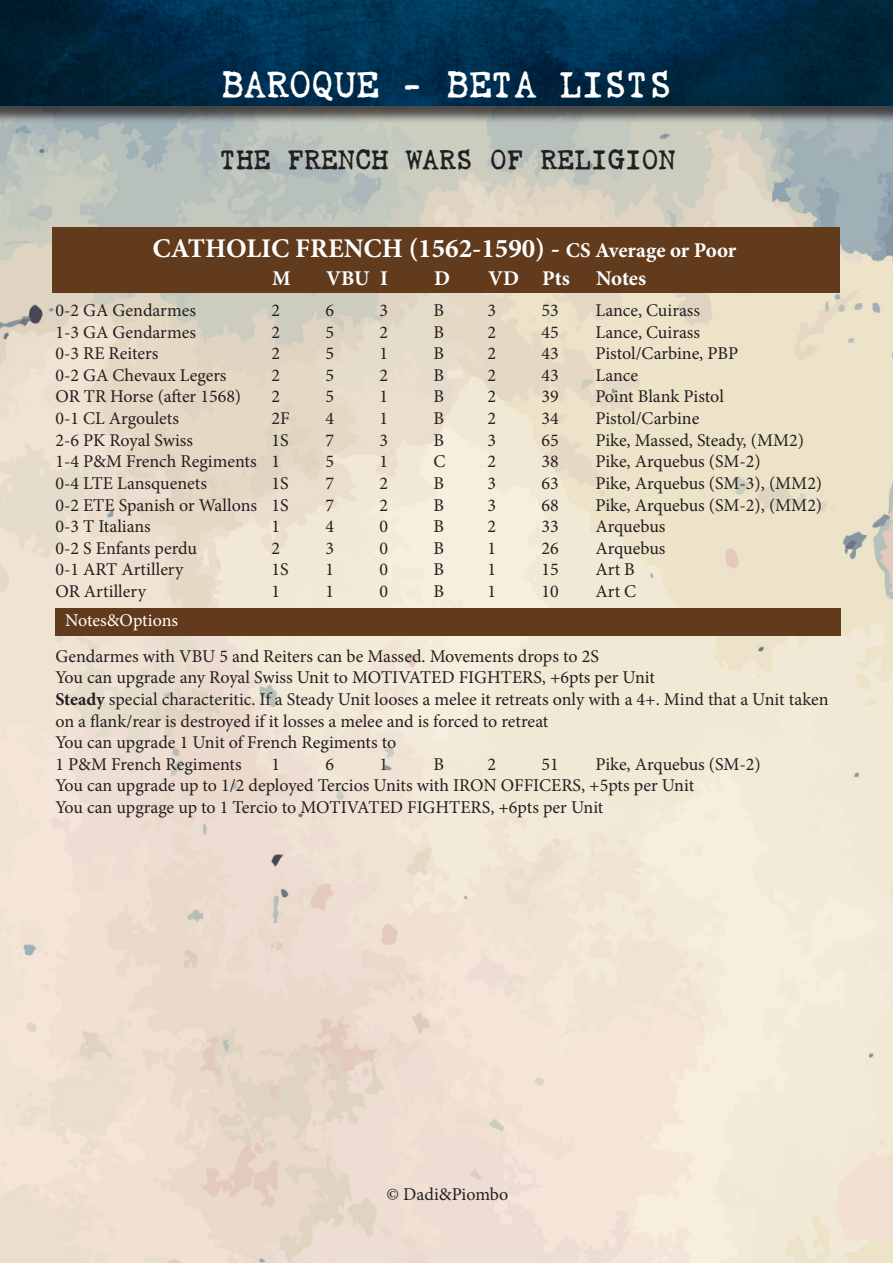
<style>
.page{position:relative;width:893px;height:1263px;background:#fff}
.page>*{position:absolute;margin:0;border:0;box-sizing:border-box;transform-origin:0 0}
.t1{font:36px "Gabriele Bad AH";color:#fff}
.t2{font:700 27px "Minion Pro";color:#fff}
.t3{font:27px "Gabriele Bad AH";color:#231f20}
.t4{font:700 21px "Minion Pro";color:#fff}
.t5{font:18px/21.6px "Minion Pro";color:#231f20}
.t6{font:18px "Minion Pro";letter-spacing:-.005em;color:#fff}
.s1{font-size:21px}
.s2{font-weight:700}
</style>
<div class="page">
<img style="left:0;top:124px;width:893px;height:1139px">
<div style="left:0;top:0;width:893px;height:124px;background:#231f20;opacity:.75"></div>
<img style="left:0;top:0;width:893px;height:106px">
<div style="left:53px;top:227px;width:787px;height:66px;background:#623b1d"></div>
<div style="left:55px;top:608px;width:786px;height:28px;background:#623b1d"></div>
<p class="t1" style="left:221px;top:64px;width:452px">BAROQUE - BETA LISTS</p>
<p class="t3" style="left:220px;top:145px;width:457px">THE FRENCH WARS OF RELIGION</p>
<p class="t2" style="left:152px;top:229px;width:585px">CATHOLIC FRENCH (1562-1590) - <span class="s1">CS Average or Poor</span></p>
<p class="t4" style="left:272px;top:264px;width:20px">M</p>
<p class="t4" style="left:326px;top:264px;width:63px">VBU I</p>
<p class="t4" style="left:434px;top:264px;width:17px">D</p>
<p class="t4" style="left:488px;top:264px;width:83px">VD Pts</p>
<p class="t4" style="left:596px;top:264px;width:52px">Notes</p>
<p class="t5" style="left:55px;top:300px;width:142px">0-2 GA Gendarmes</p>
<p class="t5" style="left:271px;top:300px;width:10px">2</p>
<p class="t5" style="left:325px;top:300px;width:10px">6</p>
<p class="t5" style="left:379px;top:300px;width:10px">3</p>
<p class="t5" style="left:433px;top:300px;width:12px">B</p>
<p class="t5" style="left:487px;top:300px;width:10px">3</p>
<p class="t5" style="left:541px;top:300px;width:19px">53</p>
<p class="t5" style="left:595px;top:300px;width:106px">Lance, Cuirass</p>
<p class="t5" style="left:55px;top:321px;width:142px">1-3 GA Gendarmes</p>
<p class="t5" style="left:271px;top:321px;width:10px">2</p>
<p class="t5" style="left:325px;top:321px;width:10px">5</p>
<p class="t5" style="left:379px;top:321px;width:10px">2</p>
<p class="t5" style="left:433px;top:321px;width:12px">B</p>
<p class="t5" style="left:487px;top:321px;width:10px">2</p>
<p class="t5" style="left:541px;top:321px;width:19px">45</p>
<p class="t5" style="left:595px;top:321px;width:106px">Lance, Cuirass</p>
<p class="t5" style="left:55px;top:343px;width:104px">0-3 RE Reiters</p>
<p class="t5" style="left:271px;top:343px;width:10px">2</p>
<p class="t5" style="left:325px;top:343px;width:10px">5</p>
<p class="t5" style="left:379px;top:343px;width:10px">1</p>
<p class="t5" style="left:433px;top:343px;width:12px">B</p>
<p class="t5" style="left:487px;top:343px;width:10px">2</p>
<p class="t5" style="left:541px;top:343px;width:19px">43</p>
<p class="t5" style="left:595px;top:343px;width:144px">Pistol/Carbine, PBP</p>
<p class="t5" style="left:55px;top:364px;width:173px">0-2 GA Chevaux Legers</p>
<p class="t5" style="left:271px;top:364px;width:10px">2</p>
<p class="t5" style="left:325px;top:364px;width:10px">5</p>
<p class="t5" style="left:379px;top:364px;width:10px">2</p>
<p class="t5" style="left:433px;top:364px;width:12px">B</p>
<p class="t5" style="left:487px;top:364px;width:10px">2</p>
<p class="t5" style="left:541px;top:364px;width:19px">43</p>
<p class="t5" style="left:595px;top:364px;width:44px">Lance</p>
<p class="t5" style="left:55px;top:386px;width:187px">OR TR Horse (after 1568)</p>
<p class="t5" style="left:271px;top:386px;width:10px">2</p>
<p class="t5" style="left:325px;top:386px;width:10px">5</p>
<p class="t5" style="left:379px;top:386px;width:10px">1</p>
<p class="t5" style="left:433px;top:386px;width:12px">B</p>
<p class="t5" style="left:487px;top:386px;width:10px">2</p>
<p class="t5" style="left:541px;top:386px;width:19px">39</p>
<p class="t5" style="left:595px;top:386px;width:130px">Point Blank Pistol</p>
<p class="t5" style="left:55px;top:408px;width:125px">0-1 CL Argoulets</p>
<p class="t5" style="left:271px;top:408px;width:20px">2F</p>
<p class="t5" style="left:325px;top:408px;width:10px">4</p>
<p class="t5" style="left:379px;top:408px;width:10px">1</p>
<p class="t5" style="left:433px;top:408px;width:12px">B</p>
<p class="t5" style="left:487px;top:408px;width:10px">2</p>
<p class="t5" style="left:541px;top:408px;width:19px">34</p>
<p class="t5" style="left:595px;top:408px;width:105px">Pistol/Carbine</p>
<p class="t5" style="left:55px;top:429px;width:139px">2-6 PK Royal Swiss</p>
<p class="t5" style="left:271px;top:429px;width:19px">1S</p>
<p class="t5" style="left:325px;top:429px;width:10px">7</p>
<p class="t5" style="left:379px;top:429px;width:10px">3</p>
<p class="t5" style="left:433px;top:429px;width:12px">B</p>
<p class="t5" style="left:487px;top:429px;width:10px">3</p>
<p class="t5" style="left:541px;top:429px;width:19px">65</p>
<p class="t5" style="left:595px;top:429px;width:210px">Pike, Massed, Steady, (MM2)</p>
<p class="t5" style="left:55px;top:451px;width:226px">1-4 P&amp;M French Regiments 1</p>
<p class="t5" style="left:325px;top:451px;width:10px">5</p>
<p class="t5" style="left:379px;top:451px;width:10px">1</p>
<p class="t5" style="left:433px;top:451px;width:13px">C</p>
<p class="t5" style="left:487px;top:451px;width:10px">2</p>
<p class="t5" style="left:541px;top:451px;width:19px">38</p>
<p class="t5" style="left:595px;top:451px;width:167px">Pike, Arquebus (SM-2)</p>
<p class="t5" style="left:55px;top:472px;width:153px">0-4 LTE Lansquenets</p>
<p class="t5" style="left:271px;top:472px;width:19px">1S</p>
<p class="t5" style="left:325px;top:472px;width:10px">7</p>
<p class="t5" style="left:379px;top:472px;width:10px">2</p>
<p class="t5" style="left:433px;top:472px;width:12px">B</p>
<p class="t5" style="left:487px;top:472px;width:10px">3</p>
<p class="t5" style="left:541px;top:472px;width:19px">63</p>
<p class="t5" style="left:595px;top:472px;width:228px">Pike, Arquebus (SM-3), (MM2)</p>
<p class="t5" style="left:55px;top:494px;width:235px">0-2 ETE Spanish or Wallons 1S</p>
<p class="t5" style="left:325px;top:494px;width:10px">7</p>
<p class="t5" style="left:379px;top:494px;width:10px">2</p>
<p class="t5" style="left:433px;top:494px;width:12px">B</p>
<p class="t5" style="left:487px;top:494px;width:10px">3</p>
<p class="t5" style="left:541px;top:494px;width:19px">68</p>
<p class="t5" style="left:595px;top:494px;width:228px">Pike, Arquebus (SM-2), (MM2)</p>
<p class="t5" style="left:55px;top:516px;width:97px">0-3 T Italians</p>
<p class="t5" style="left:271px;top:516px;width:10px">1</p>
<p class="t5" style="left:325px;top:516px;width:10px">4</p>
<p class="t5" style="left:379px;top:516px;width:10px">0</p>
<p class="t5" style="left:433px;top:516px;width:12px">B</p>
<p class="t5" style="left:487px;top:516px;width:10px">2</p>
<p class="t5" style="left:541px;top:516px;width:19px">33</p>
<p class="t5" style="left:595px;top:516px;width:72px">Arquebus</p>
<p class="t5" style="left:55px;top:537px;width:143px">0-2 S Enfants perdu</p>
<p class="t5" style="left:271px;top:537px;width:10px">2</p>
<p class="t5" style="left:325px;top:537px;width:10px">3</p>
<p class="t5" style="left:379px;top:537px;width:10px">0</p>
<p class="t5" style="left:433px;top:537px;width:12px">B</p>
<p class="t5" style="left:487px;top:537px;width:10px">1</p>
<p class="t5" style="left:541px;top:537px;width:19px">26</p>
<p class="t5" style="left:595px;top:537px;width:72px">Arquebus</p>
<p class="t5" style="left:55px;top:559px;width:130px">0-1 ART Artillery</p>
<p class="t5" style="left:271px;top:559px;width:19px">1S</p>
<p class="t5" style="left:325px;top:559px;width:10px">1</p>
<p class="t5" style="left:379px;top:559px;width:10px">0</p>
<p class="t5" style="left:433px;top:559px;width:12px">B</p>
<p class="t5" style="left:487px;top:559px;width:10px">1</p>
<p class="t5" style="left:541px;top:559px;width:19px">15</p>
<p class="t5" style="left:595px;top:559px;width:41px">Art B</p>
<p class="t5" style="left:55px;top:580px;width:92px">OR Artillery</p>
<p class="t5" style="left:271px;top:580px;width:10px">1</p>
<p class="t5" style="left:325px;top:580px;width:10px">1</p>
<p class="t5" style="left:379px;top:580px;width:10px">0</p>
<p class="t5" style="left:433px;top:580px;width:12px">B</p>
<p class="t5" style="left:487px;top:580px;width:10px">1</p>
<p class="t5" style="left:541px;top:580px;width:19px">10</p>
<p class="t5" style="left:595px;top:580px;width:42px">Art C</p>
<p class="t6" style="left:65px;top:608px;width:114px">Notes&amp;Options</p>
<p class="t5" style="left:55px;top:645px;width:545px">Gendarmes with VBU 5 and Reiters can be Massed. Movements drops to 2S</p>
<p class="t5" style="left:55px;top:667px;width:601px">You can upgrade any Royal Swiss Unit to MOTIVATED FIGHTERS, +6pts per Unit</p>
<p class="t5" style="left:55px;top:688px;width:775px"><span class="s2">Steady</span> special characteritic. If a Steady Unit looses a melee it retreats only with a 4+. Mind that a Unit taken on a flank/rear is destroyed if it losses a melee and is forced to retreat</p>
<p class="t5" style="left:55px;top:732px;width:342px">You can upgrade 1 Unit of French Regiments to</p>
<p class="t5" style="left:55px;top:753px;width:188px">1 P&amp;M French Regiments</p>
<p class="t5" style="left:271px;top:753px;width:10px">1</p>
<p class="t5" style="left:325px;top:753px;width:10px">6</p>
<p class="t5" style="left:379px;top:753px;width:10px">1</p>
<p class="t5" style="left:433px;top:753px;width:12px">B</p>
<p class="t5" style="left:487px;top:753px;width:10px">2</p>
<p class="t5" style="left:541px;top:753px;width:19px">51</p>
<p class="t5" style="left:595px;top:753px;width:167px">Pike, Arquebus (SM-2)</p>
<p class="t5" style="left:55px;top:775px;width:640px">You can upgrade up to 1/2 deployed Tercios Units with IRON OFFICERS, +5pts per Unit</p>
<p class="t5" style="left:55px;top:796px;width:550px">You can upgrage up to 1 Tercio to MOTIVATED FIGHTERS, +6pts per Unit</p>
<p class="t5" style="left:387px;top:1183px;width:123px">© Dadi&amp;Piombo</p>
</div>
